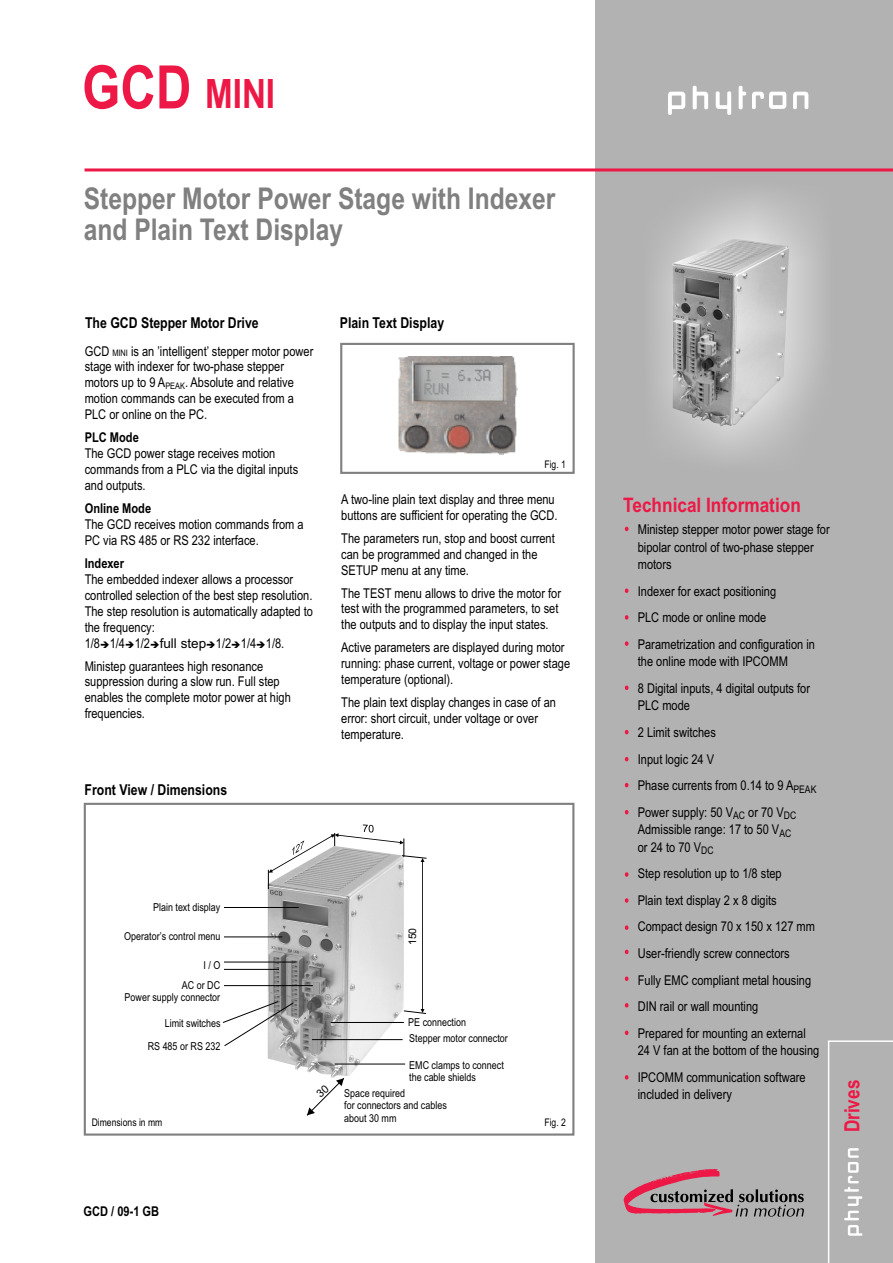
<style>
.page{position:relative;width:893px;height:1263px;background:#fff}
.page>*{position:absolute;margin:0;border:0;box-sizing:border-box;transform-origin:0 0}
.t1{font:700 40.5px "Arial Narrow";color:#ed1845}
.t2{font:700 30px/30.9px "Arial Narrow";color:#808080}
.t3{font:700 21px "Arial Narrow";color:#ed1845}
.t4{font:700 19.95px "Arial Narrow";color:#ed1845;scale:1.05 1}
.t5{font:700 15px "Arial Narrow";color:#000}
.t6{font:13.5px/15.9px "Arial Narrow";color:#000}
.t7{font:700 13.5px "Arial Narrow";color:#000}
.t8{font:10.95px/12.3px "Arial Narrow";color:#000}
.t9{font:10.5px "Arial Narrow";color:#000}
.t10{font:10.5px "Arial";color:#000}
.t11{font:9px "Wingdings";color:#000}
.s1{font-size:60px}
.s2{font-size:9px}
.s3{font-weight:700}
.s4{font-family:"Arial"}
</style>
<div class="page">
<div style="left:595px;top:0;width:298px;height:1263px;background:#b2b2b2"></div>
<hr style="left:85px;top:168px;width:808px;height:3px;background:#ed1845">
<svg style="left:793px;top:92px;width:15px;height:17px"></svg>
<svg style="left:668px;top:92px;width:17px;height:23px"></svg>
<svg style="left:693px;top:86px;width:15px;height:23px"></svg>
<svg style="left:716px;top:91px;width:15px;height:24px"></svg>
<svg style="left:739px;top:86px;width:7px;height:23px"></svg>
<svg style="left:752px;top:92px;width:34px;height:17px"></svg>
<svg style="left:624px;top:1169px;width:180px;height:47px;background:#a98990"></svg>
<div style="left:827px;top:1040px;width:66px;height:223px;background:#b2b2b2"></div>
<div style="left:340px;top:343px;width:235px;height:131px;border:2px solid #808080"></div>
<svg style="left:625px;top:527px;width:3px;height:4px"></svg>
<svg style="left:625px;top:588px;width:3px;height:5px"></svg>
<svg style="left:625px;top:615px;width:3px;height:5px"></svg>
<svg style="left:625px;top:641px;width:3px;height:5px"></svg>
<svg style="left:625px;top:730px;width:3px;height:4px"></svg>
<svg style="left:625px;top:757px;width:3px;height:4px"></svg>
<svg style="left:625px;top:872px;width:3px;height:5px"></svg>
<svg style="left:625px;top:783px;width:3px;height:4px"></svg>
<svg style="left:625px;top:810px;width:3px;height:4px"></svg>
<svg style="left:625px;top:898px;width:3px;height:5px"></svg>
<svg style="left:625px;top:925px;width:3px;height:5px"></svg>
<svg style="left:625px;top:685px;width:3px;height:5px"></svg>
<svg style="left:625px;top:950px;width:3px;height:4px"></svg>
<svg style="left:625px;top:976px;width:3px;height:5px"></svg>
<svg style="left:625px;top:1003px;width:3px;height:4px"></svg>
<svg style="left:625px;top:1030px;width:3px;height:5px"></svg>
<svg style="left:625px;top:1075px;width:3px;height:4px"></svg>
<img style="left:399px;top:357px;width:118px;height:97px">
<img style="left:415px;top:365px;width:88px;height:36px">
<img style="left:672px;top:239px;width:117px;height:187px">
<div style="left:84px;top:803px;width:490px;height:332px;border:2px solid #808080"></div>
<img style="left:268px;top:1047px;width:136px;height:31px">
<hr style="left:335px;top:1063px;width:70px;height:1px;background:#000">
<svg style="left:223px;top:824px;width:204px;height:223px"></svg>
<svg style="left:307px;top:1078px;width:37px;height:38px"></svg>
<p class="t1" style="left:82px;top:79px;width:195px"><span class="s1">GCD</span> MINI</p>
<p class="t2" style="left:84px;top:185px;width:473px">Stepper Motor Power Stage with Indexer and Plain Text Display</p>
<p class="t5" style="left:85px;top:317px;width:175px">The GCD Stepper Motor Drive</p>
<p class="t6" style="left:85px;top:344px;width:230px">GCD <span class="s2">MINI</span> is an ’intelligent’ stepper motor power stage with indexer for two-phase stepper motors up to 9 A<sub>PEAK</sub>. Absolute and relative motion commands can be executed from a PLC or online on the PC.</p>
<p class="t6" style="left:85px;top:431px;width:215px"><span class="s3">PLC Mode<br></span>The GCD power stage receives motion commands from a PLC via the digital inputs and outputs.</p>
<p class="t6" style="left:85px;top:502px;width:221px"><span class="s3">Online Mode<br></span>The GCD receives motion commands from a<br>PC via RS 485 or RS 232 interface.</p>
<p class="t6" style="left:85px;top:557px;width:230px"><span class="s3">Indexer<br></span>The embedded indexer allows a processor controlled selection of the best step resolution.<br>The step resolution is automatically adapted to the frequency:<br>1/8 1/4 1/2 <span class="s4">full step</span> 1/2 1/4 1/8.</p>
<p class="t6" style="left:85px;top:659px;width:208px">Ministep guarantees high resonance suppression during a slow run. Full step enables the complete motor power at high frequencies.</p>
<p class="t11" style="left:100px;top:641px;width:215px">➔➔➔ ➔➔➔</p>
<p class="t5" style="left:85px;top:784px;width:144px">Front View / Dimensions</p>
<p class="t5" style="left:340px;top:317px;width:106px">Plain Text Display</p>
<p class="t9" style="left:544px;top:460px;width:23px">Fig. 1</p>
<p class="t6" style="left:341px;top:492px;width:218px">A two-line plain text display and three menu buttons are sufficient for operating the GCD.</p>
<p class="t6" style="left:341px;top:531px;width:215px">The parameters run, stop and boost current can be programmed and changed in the<br>SETUP menu at any time.</p>
<p class="t6" style="left:341px;top:586px;width:221px">The TEST menu allows to drive the motor for test with the programmed parameters, to set the outputs and to display the input states.</p>
<p class="t6" style="left:341px;top:641px;width:230px">Active parameters are displayed during motor running: phase current, voltage or power stage temperature (optional).</p>
<p class="t6" style="left:341px;top:695px;width:216px">The plain text display changes in case of an error: short circuit, under voltage or over temperature.</p>
<p class="t8" style="left:153px;top:902px;width:69px">Plain text display</p>
<p class="t8" style="left:124px;top:931px;width:98px">Operator’s control menu</p>
<p class="t8" style="left:182px;top:956px;width:40px;line-height:20.2px;text-align:right">I / O<br>AC or DC</p>
<p class="t8" style="left:125px;top:992px;width:97px">Power supply connector</p>
<p class="t8" style="left:148px;top:1013px;width:74px;line-height:23px;text-align:right">Limit switches<br>RS 485 or RS 232</p>
<p class="t10" style="left:409px;top:945px;width:19px;rotate:-90deg">150</p>
<p class="t8" style="left:408px;top:1016px;width:59px">PE connection</p>
<p class="t8" style="left:409px;top:1033px;width:100px">Stepper motor connector</p>
<p class="t8" style="left:409px;top:1060px;width:96px">EMC clamps to connect the cable shields</p>
<p class="t8" style="left:344px;top:1088px;width:104px">Space required<br>for connectors and cables about 30 mm</p>
<p class="t9" style="left:92px;top:1118px;width:72px">Dimensions in mm</p>
<p class="t9" style="left:544px;top:1118px;width:23px">Fig. 2</p>
<p class="t7" style="left:84px;top:1206px;width:77px">GCD / 09-1 GB</p>
<p class="t4" style="left:623px;top:497px;width:171px">Technical Information</p>
<p class="t6" style="left:638px;top:522px;width:193px;line-height:17.4px">Ministep stepper motor power stage for bipolar control of two-phase stepper motors</p>
<p class="t6" style="left:638px;top:579px;width:179px;line-height:26.5px">Indexer for exact positioning<br>PLC mode or online mode<br>Parametrization and configuration in</p>
<p class="t6" style="left:638px;top:650px;width:174px;line-height:26.5px">the online mode with IPCOMM<br>8 Digital inputs, 4 digital outputs for</p>
<p class="t6" style="left:638px;top:694px;width:180px;line-height:26.5px">PLC mode<br>2 Limit switches<br>Input logic 24 V<br>Phase currents from 0.14 to 9 A<sub>PEAK<br></sub>Power supply: 50 V<sub>AC</sub> or 70 V<sub>DC</sub></p>
<p class="t6" style="left:638px;top:822px;width:155px;line-height:17.4px">Admissible range: 17 to 50 V<sub>AC </sub>or 24 to 70 V<sub>DC</sub></p>
<p class="t6" style="left:638px;top:861px;width:179px;line-height:26.5px">Step resolution up to 1/8 step<br>Plain text display 2 x 8 digits<br>Compact design 70 x 150 x 127 mm<br>User-friendly screw connectors<br>Fully EMC compliant metal housing<br>DIN rail or wall mounting<br>Prepared for mounting an external</p>
<p class="t6" style="left:638px;top:1038px;width:183px;line-height:26.5px">24 V fan at the bottom of the housing<br>IPCOMM communication software</p>
<p class="t6" style="left:638px;top:1088px;width:96px">included in delivery</p>
<p class="t3" style="left:844px;top:1132px;width:54px;rotate:-90deg">Drives</p>
</div>
